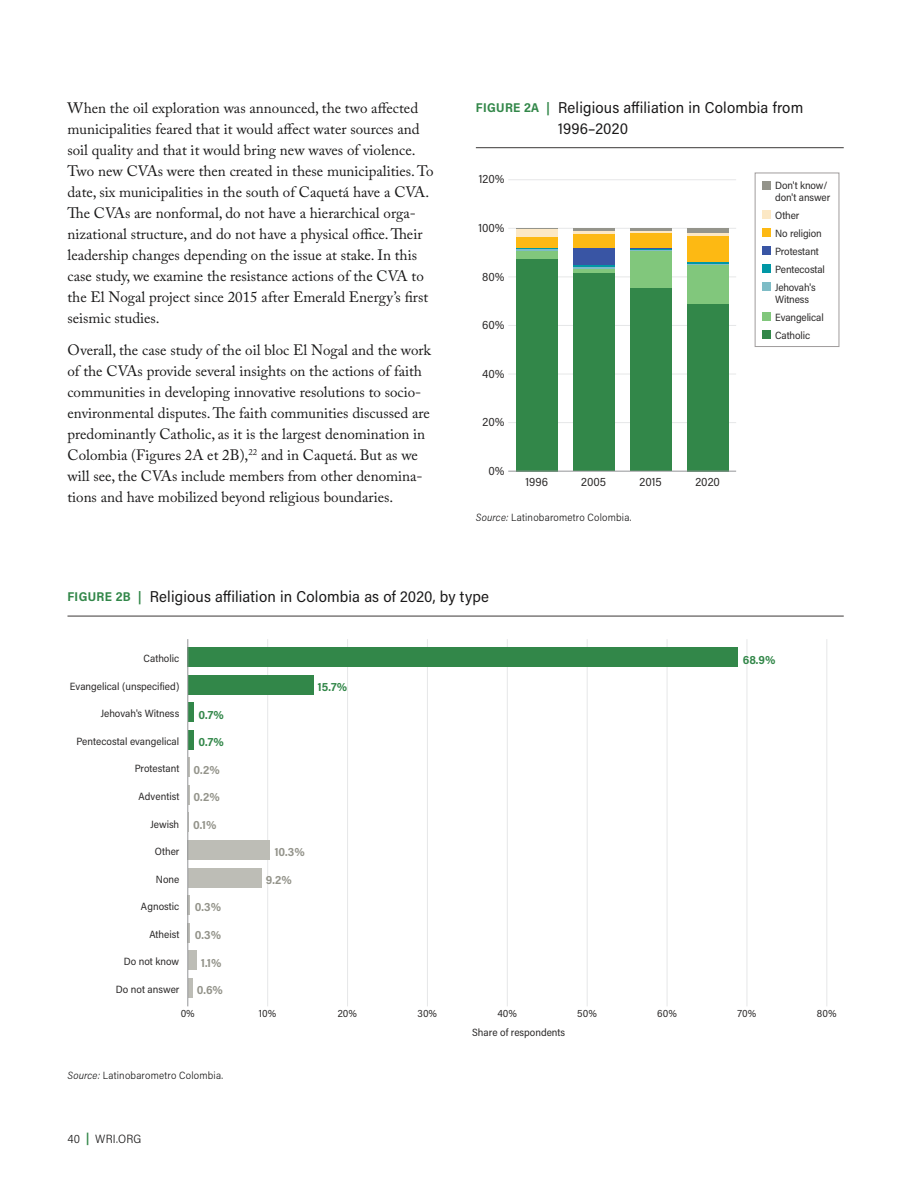
<style>
.page{position:relative;width:918px;height:1188px;background:#fff}
.page>*{position:absolute;margin:0;border:0;box-sizing:border-box;transform-origin:0 0}
.t1{font:15.75px/21px "Acumin Pro Semi Cond";letter-spacing:.01em;color:#191818}
.t2{font:15px/21px "Adobe Caslon Pro";color:#191818}
.t3{font:12px "Acumin Pro Semi Cond";letter-spacing:.005em;color:#2a2828}
.t4{font:700 12px "Acumin Pro Semi Cond";color:#94948b}
.t5{font:700 12px "Acumin Pro Semi Cond";color:#328749}
.t6{font:300 12px "Acumin Pro Semi Cond";letter-spacing:.015em;color:#191818}
.t7{font:10.5px/18px "Acumin Pro Semi Cond";color:#2a2828}
.t8{font:300 10.5px "Acumin Pro Semi Cond";letter-spacing:.02em;color:#191818}
.s1{font-weight:700;font-size:12.75px;color:#328749}
.s2{font-style:italic}
.s3{font-weight:700;color:#328749}
</style>
<div class="page">
<hr style="left:476px;top:147px;width:368px;height:1px;background:#3b3837">
<hr style="left:508px;top:422px;width:228px;height:1px;background:#e6e7e8">
<hr style="left:508px;top:374px;width:228px;height:1px;background:#e6e7e8">
<hr style="left:508px;top:325px;width:228px;height:1px;background:#e6e7e8">
<hr style="left:508px;top:277px;width:228px;height:1px;background:#e6e7e8">
<hr style="left:508px;top:228px;width:228px;height:1px;background:#e6e7e8">
<hr style="left:508px;top:179px;width:228px;height:1px;background:#e6e7e8">
<hr style="left:516px;top:228px;width:41px;height:1px;background:#94948b">
<div style="left:516px;top:229px;width:41px;height:8px;background:#fce8c5"></div>
<div style="left:516px;top:237px;width:41px;height:11px;background:#fdb913"></div>
<hr style="left:516px;top:248px;width:41px;height:1px;background:#0097a5">
<hr style="left:516px;top:249px;width:41px;height:2px;background:#7ebcc6">
<div style="left:516px;top:251px;width:41px;height:8px;background:#81c77c"></div>
<div style="left:516px;top:259px;width:41px;height:212px;background:#328749"></div>
<hr style="left:573px;top:228px;width:41px;height:3px;background:#94948b">
<hr style="left:573px;top:231px;width:41px;height:3px;background:#fce8c5">
<div style="left:573px;top:234px;width:41px;height:14px;background:#fdb913"></div>
<div style="left:573px;top:248px;width:41px;height:17px;background:#3955a4"></div>
<hr style="left:573px;top:265px;width:41px;height:2px;background:#0097a5">
<hr style="left:573px;top:267px;width:41px;height:2px;background:#7ebcc6">
<div style="left:573px;top:269px;width:41px;height:5px;background:#81c77c"></div>
<div style="left:573px;top:274px;width:41px;height:197px;background:#328749"></div>
<hr style="left:630px;top:229px;width:41px;height:2px;background:#94948b">
<hr style="left:630px;top:231px;width:41px;height:2px;background:#fce8c5">
<div style="left:630px;top:233px;width:41px;height:16px;background:#fdb913"></div>
<hr style="left:630px;top:249px;width:41px;height:2px;background:#0097a5">
<div style="left:630px;top:251px;width:41px;height:38px;background:#81c77c"></div>
<div style="left:630px;top:289px;width:41px;height:182px;background:#328749"></div>
<hr style="left:687px;top:229px;width:41px;height:4px;background:#94948b">
<svg style="left:687px;top:233px;width:41px;height:4px"></svg>
<div style="left:687px;top:237px;width:41px;height:25px;background:#fdb913"></div>
<hr style="left:687px;top:262px;width:41px;height:2px;background:#0097a5">
<hr style="left:687px;top:264px;width:41px;height:2px;background:#7ebcc6">
<div style="left:687px;top:266px;width:41px;height:38px;background:#81c77c"></div>
<div style="left:687px;top:304px;width:41px;height:167px;background:#328749"></div>
<hr style="left:508px;top:471px;width:228px;height:1px;background:#939598">
<div style="left:755px;top:173px;width:84px;height:174px;border:1px solid #a09c9c"></div>
<div style="left:762px;top:181px;width:8px;height:9px;background:#94948b"></div>
<div style="left:762px;top:210px;width:8px;height:9px;background:#fce8c5"></div>
<div style="left:762px;top:228px;width:8px;height:9px;background:#fdb913"></div>
<div style="left:762px;top:246px;width:8px;height:9px;background:#3955a4"></div>
<div style="left:762px;top:265px;width:8px;height:8px;background:#0097a5"></div>
<div style="left:762px;top:282px;width:8px;height:9px;background:#7ebcc6"></div>
<div style="left:762px;top:312px;width:8px;height:9px;background:#81c77c"></div>
<div style="left:762px;top:330px;width:8px;height:9px;background:#328749"></div>
<hr style="left:68px;top:616px;width:776px;height:1px;background:#3b3837">
<hr style="left:267px;top:639px;width:1px;height:367px;background:#e6e7e8">
<hr style="left:347px;top:639px;width:1px;height:367px;background:#e6e7e8">
<hr style="left:427px;top:639px;width:1px;height:367px;background:#e6e7e8">
<hr style="left:507px;top:639px;width:1px;height:367px;background:#e6e7e8">
<hr style="left:587px;top:639px;width:1px;height:367px;background:#e6e7e8">
<hr style="left:667px;top:639px;width:1px;height:367px;background:#e6e7e8">
<hr style="left:747px;top:639px;width:1px;height:367px;background:#e6e7e8">
<hr style="left:826px;top:639px;width:1px;height:367px;background:#e6e7e8">
<div style="left:188px;top:647px;width:550px;height:20px;background:#328749"></div>
<div style="left:188px;top:675px;width:125px;height:20px;background:#328749"></div>
<div style="left:188px;top:702px;width:5px;height:20px;background:#328749"></div>
<div style="left:188px;top:730px;width:5px;height:20px;background:#328749"></div>
<svg style="left:188px;top:757px;width:1px;height:20px"></svg>
<svg style="left:188px;top:785px;width:1px;height:20px"></svg>
<svg style="left:188px;top:813px;width:1px;height:19px"></svg>
<div style="left:188px;top:840px;width:82px;height:20px;background:#bdbdb6"></div>
<div style="left:188px;top:868px;width:73px;height:19px;background:#bdbdb6"></div>
<hr style="left:188px;top:895px;width:2px;height:20px;background:#bdbdb6">
<hr style="left:188px;top:923px;width:2px;height:20px;background:#bdbdb6">
<div style="left:188px;top:950px;width:9px;height:20px;background:#bdbdb6"></div>
<div style="left:188px;top:978px;width:5px;height:20px;background:#bdbdb6"></div>
<hr style="left:187px;top:639px;width:1px;height:367px;background:#939598">
<p class="t2" style="left:68px;top:97px;width:368px">When the oil exploration was announced, the two affected municipalities feared that it would affect water sources and soil quality and that it would bring new waves of violence.<br>Two new CVAs were then created in these municipalities. To date, six municipalities in the south of Caquetá have a CVA.<br>The CVAs are nonformal, do not have a hierarchical orga&shy;nizational structure, and do not have a physical office. Their leadership changes depending on the issue at stake. In this case study, we examine the resistance actions of the CVA to the El Nogal project since 2015 after Emerald Energy’s first seismic studies.</p>
<p class="t2" style="left:67px;top:339px;width:365px">Overall, the case study of the oil bloc El Nogal and the work of the CVAs provide several insights on the actions of faith communities in developing innovative resolutions to socio&shy;environmental disputes. The faith communities discussed are predominantly Catholic, as it is the largest denomination in Colombia (Figures 2A et 2B),<sup>22</sup> and in Caquetá. But as we will see, the CVAs include members from other denomina&shy;tions and have mobilized beyond religious boundaries.</p>
<p class="t1" style="left:558px;top:96px;width:247px;text-indent:-82px"><span class="s1">FIGURE 2A |</span> Religious affiliation in Colombia from<br>1996–2020</p>
<p class="t3" style="left:479px;top:171px;width:27px">120%</p>
<p class="t3" style="left:478px;top:219px;width:28px">100%</p>
<p class="t3" style="left:482px;top:268px;width:24px">80%</p>
<p class="t3" style="left:482px;top:317px;width:24px">60%</p>
<p class="t3" style="left:482px;top:365px;width:24px">40%</p>
<p class="t3" style="left:483px;top:414px;width:24px">20%</p>
<p class="t3" style="left:488px;top:462px;width:18px">0%</p>
<p class="t3" style="left:525px;top:474px;width:24px">1996</p>
<p class="t3" style="left:581px;top:474px;width:26px">2005</p>
<p class="t3" style="left:640px;top:474px;width:24px">2015</p>
<p class="t3" style="left:695px;top:474px;width:26px">2020</p>
<p class="t8" style="left:476px;top:510px;width:157px"><span class="s2">Source:</span> Latinobarometro Colombia.</p>
<p class="t7" style="left:775px;top:179px;width:56px;line-height:12px">Don't know/ don't answer</p>
<p class="t7" style="left:775px;top:206px;width:51px">Other<br>No religion<br>Protestant<br>Pentecostal<br>Jehovah's</p>
<p class="t7" style="left:775px;top:290px;width:50px">Witness<br>Evangelical<br>Catholic</p>
<p class="t1" style="left:68px;top:586px;width:423px"><span class="s1">FIGURE 2B |</span> Religious affiliation in Colombia as of 2020, by type</p>
<p class="t7" style="left:144px;top:649px;width:37px">Catholic</p>
<p class="t5" style="left:743px;top:651px;width:34px">68.9%</p>
<p class="t5" style="left:318px;top:678px;width:31px">15.7%</p>
<p class="t5" style="left:198px;top:706px;width:27px">0.7%</p>
<p class="t5" style="left:198px;top:734px;width:27px">0.7%</p>
<p class="t4" style="left:194px;top:761px;width:28px">0.2%</p>
<p class="t4" style="left:194px;top:789px;width:28px">0.2%</p>
<p class="t7" style="left:70px;top:677px;width:111px">Evangelical (unspecified)</p>
<p class="t7" style="left:101px;top:704px;width:80px">Jehovah's Witness</p>
<p class="t7" style="left:76px;top:732px;width:104px">Pentecostal evangelical</p>
<p class="t7" style="left:135px;top:759px;width:46px">Protestant</p>
<p class="t7" style="left:139px;top:787px;width:42px">Adventist</p>
<p class="t7" style="left:151px;top:814px;width:30px">Jewish</p>
<p class="t7" style="left:155px;top:842px;width:26px">Other</p>
<p class="t7" style="left:156px;top:870px;width:25px">None</p>
<p class="t7" style="left:141px;top:897px;width:40px">Agnostic</p>
<p class="t7" style="left:149px;top:925px;width:32px">Atheist</p>
<p class="t7" style="left:124px;top:952px;width:57px">Do not know</p>
<p class="t7" style="left:116px;top:980px;width:65px">Do not answer</p>
<p class="t4" style="left:193px;top:816px;width:25px">0.1%</p>
<p class="t4" style="left:195px;top:899px;width:28px">0.3%</p>
<p class="t4" style="left:195px;top:926px;width:28px">0.3%</p>
<p class="t4" style="left:201px;top:954px;width:22px">1.1%</p>
<p class="t4" style="left:197px;top:981px;width:28px">0.6%</p>
<p class="t4" style="left:275px;top:844px;width:32px">10.3%</p>
<p class="t4" style="left:266px;top:871px;width:27px">9.2%</p>
<p class="t7" style="left:181px;top:1004px;width:16px">0%</p>
<p class="t7" style="left:259px;top:1004px;width:19px">10%</p>
<p class="t7" style="left:338px;top:1004px;width:21px">20%</p>
<p class="t7" style="left:418px;top:1004px;width:21px">30%</p>
<p class="t7" style="left:497px;top:1004px;width:21px">40%</p>
<p class="t7" style="left:577px;top:1004px;width:21px">50%</p>
<p class="t7" style="left:657px;top:1004px;width:21px">60%</p>
<p class="t7" style="left:737px;top:1004px;width:20px">70%</p>
<p class="t7" style="left:817px;top:1004px;width:21px">80%</p>
<p class="t8" style="left:68px;top:1068px;width:157px"><span class="s2">Source:</span> Latinobarometro Colombia.</p>
<p class="t6" style="left:68px;top:1130px;width:75px">40 <span class="s3">|</span> WRI.ORG</p>
<p class="t7" style="left:472px;top:1023px;width:94px">Share of respondents</p>
</div>
